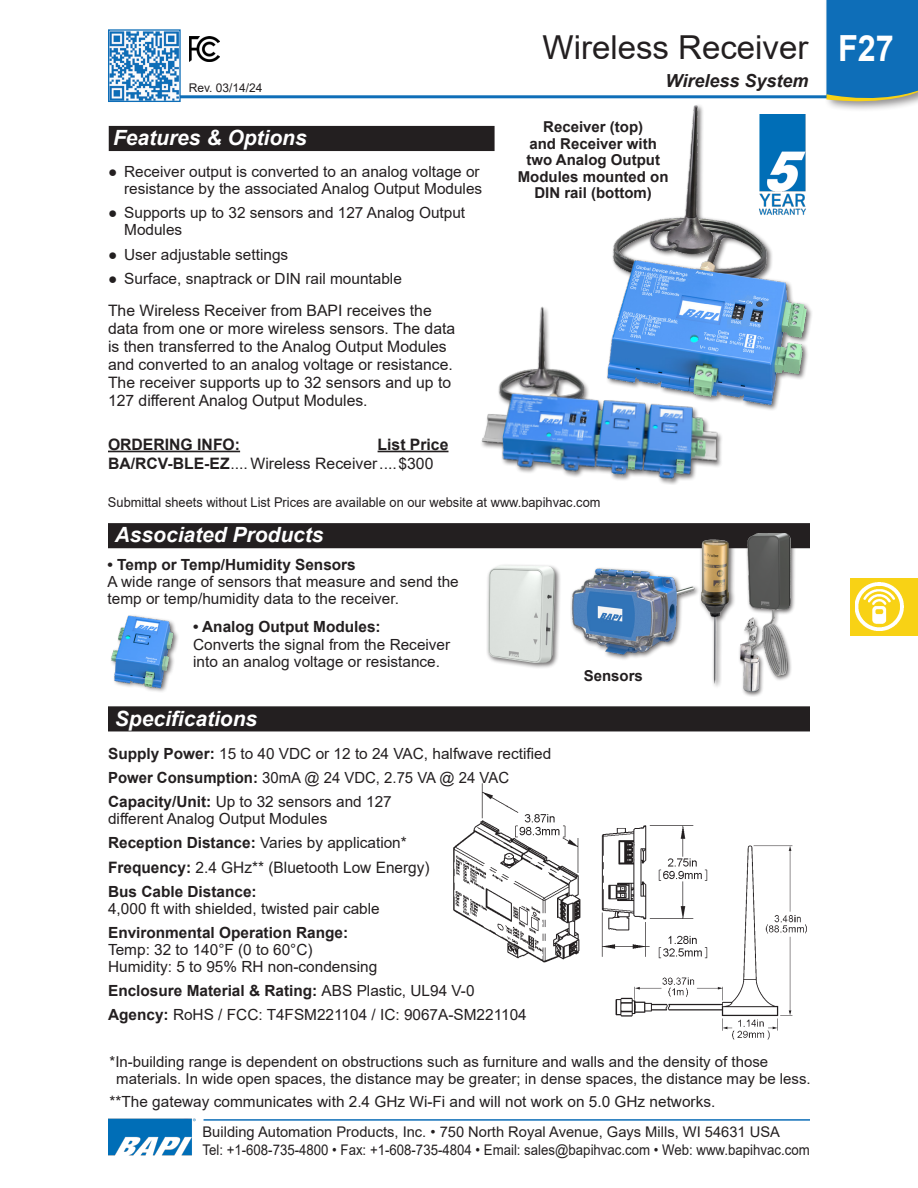
<style>
.page{position:relative;width:918px;height:1188px;background:#fff}
.page>*{position:absolute;margin:0;border:0;box-sizing:border-box;transform-origin:0 0}
.t1{font:700 36px "Arial";color:#fff;scale:.9 1}
.Sub_Section_Title{font:33px "Arial";color:#231f20}
.Subhead{font:italic 700 21px "Arial";color:#fff}
.t2{font:italic 700 18px "Arial";color:#231f20}
.t3{font:15.75px/18px "Arial";color:#231f20}
.t4{font:700 15.75px "Arial";color:#231f20}
.Pict_Title{font:15.3px/17.2px "Arial";color:#231f20}
.Pict_Title-2{font:700 15.3px "Arial";color:#231f20}
.heading_2{font:15.3px/17.2px "Arial";color:#231f20}
.t5{font:15px/16.5px "Arial";color:#231f20}
.Pict_Title-3{font:700 15px/16.5px "Arial";color:#231f20;text-align:center}
.t6{font:14.7px/18px "Arial";color:#231f20}
.t7{font:13.5px "Arial";color:#231f20;scale:.95 1}
.Body_text{font:12px "Arial";color:#231f20}
.s1{font-weight:700}
.s2{font-weight:400}
</style>
<div class="page">
<hr style="left:124px;top:95px;width:767px;height:3px;background:#0e6eb8">
<img style="left:110px;top:31px;width:69px;height:69px">
<div style="left:108px;top:29px;width:73px;height:73px;border:1px solid #0e6eb8"></div>
<div style="left:823px;top:0;width:95px;height:112px;background:#231f20;opacity:.5"></div>
<svg style="left:826px;top:0;width:92px;height:106px;background:#2277b4"></svg>
<hr style="left:204px;top:1119px;width:606px;height:2px;background:#0e6eb8">
<img style="left:108px;top:1118px;width:87px;height:38px">
<div style="left:850px;top:578px;width:68px;height:57px;background:#f8d215"></div>
<img style="left:856px;top:582px;width:48px;height:49px">
<div style="left:486px;top:563px;width:76px;height:107px;background:#231f20;opacity:.65"></div>
<img style="left:488px;top:565px;width:16px;height:94px">
<img style="left:571px;top:568px;width:127px;height:90px">
<img style="left:612px;top:105px;width:200px;height:305px">
<img style="left:111px;top:615px;width:67px;height:76px">
<hr style="left:108px;top:451px;width:132px;height:1px;background:#231f20">
<hr style="left:378px;top:451px;width:71px;height:1px;background:#231f20">
<div style="left:110px;top:127px;width:384px;height:23px;background:#231f20"></div>
<div style="left:109px;top:126px;width:386px;height:25px;border:2px solid #231f20"></div>
<div style="left:109px;top:707px;width:700px;height:24px;background:#231f20"></div>
<div style="left:108px;top:706px;width:702px;height:25px;border:2px solid #231f20"></div>
<div style="left:109px;top:524px;width:700px;height:24px;background:#231f20"></div>
<div style="left:108px;top:523px;width:702px;height:25px;border:2px solid #231f20"></div>
<img style="left:481px;top:300px;width:249px;height:185px">
<img style="left:453px;top:783px;width:128px;height:180px">
<img style="left:601px;top:825px;width:93px;height:132px">
<img style="left:735px;top:533px;width:66px;height:164px">
<div style="left:699px;top:538px;width:36px;height:152px;background:#231f20;opacity:.65"></div>
<img style="left:701px;top:540px;width:28px;height:144px">
<img style="left:610px;top:842px;width:197px;height:198px">
<img style="left:190px;top:36px;width:30px;height:25px">
<img style="left:755px;top:114px;width:53px;height:103px">
<p class="Body_text" style="left:189px;top:79px;width:75px">Rev. 03/14/24</p>
<p class="Subhead" style="left:113px;top:124px;width:195px">Features &amp; Options</p>
<p class="Pict_Title" style="left:108px;top:163px;width:376px;text-align:right">● Receiver output is converted to an analog voltage or resistance by the associated Analog Output Modules</p>
<p class="Pict_Title" style="left:124px;top:204px;width:343px;text-indent:-16px">● Supports up to 32 sensors and 127 Analog Output<br>Modules</p>
<p class="Pict_Title" style="left:108px;top:246px;width:182px">● User adjustable settings</p>
<p class="Pict_Title" style="left:108px;top:270px;width:295px">● Surface, snaptrack or DIN rail mountable</p>
<p class="t3" style="left:108px;top:301px;width:349px">The Wireless Receiver from BAPI receives the data from one or more wireless sensors. The data is then transferred to the Analog Output Modules and converted to an analog voltage or resistance.<br>The receiver supports up to 32 sensors and up to 127 different Analog Output Modules.</p>
<p class="t4" style="left:108px;top:433px;width:134px">ORDERING INFO:</p>
<p class="t4" style="left:378px;top:433px;width:72px">List Price</p>
<p class="t3" style="left:108px;top:454px;width:327px"><span class="s1">BA/RCV-BLE-EZ</span>.... Wireless Receiver....$300</p>
<p class="Sub_Section_Title" style="left:543px;top:24px;width:267px">Wireless Receiver</p>
<p class="t2" style="left:666px;top:69px;width:144px">Wireless System</p>
<p class="Pict_Title-3" style="left:543px;top:119px;width:102px">Receiver (top)</p>
<p class="Pict_Title-3" style="left:518px;top:135px;width:152px">and Receiver with two Analog Output<br>Modules mounted on<br>DIN rail (bottom)</p>
<p class="t7" style="left:108px;top:493px;width:520px">Submittal sheets without List Prices are available on our website at www.bapihvac.com</p>
<p class="Subhead" style="left:115px;top:521px;width:210px">Associated Products</p>
<p class="Pict_Title-2" style="left:108px;top:554px;width:250px">• Temp or Temp/Humidity Sensors</p>
<p class="Pict_Title" style="left:108px;top:573px;width:353px">A wide range of sensors that measure and send the temp or temp/humidity data to the receiver.</p>
<p class="Pict_Title-2" style="left:193px;top:616px;width:189px">• Analog Output Modules:</p>
<p class="Pict_Title" style="left:193px;top:636px;width:259px">Converts the signal from the Receiver into an analog voltage or resistance.</p>
<p class="Subhead" style="left:115px;top:704px;width:144px">Specifications</p>
<p class="Pict_Title-3" style="left:584px;top:668px;width:61px">Sensors</p>
<p class="Pict_Title" style="left:108px;top:745px;width:445px"><span class="s1">Supply Power:</span> 15 to 40 VDC or 12 to 24 VAC, halfwave rectified</p>
<p class="heading_2" style="left:108px;top:769px;width:403px"><span class="s1">Power Consumption:</span> 30mA @ 24 VDC, 2.75 VA @ 24 VAC</p>
<p class="heading_2" style="left:108px;top:793px;width:285px"><span class="s1">Capacity/Unit:</span> Up to 32 sensors and 127 different Analog Output Modules</p>
<p class="Pict_Title" style="left:108px;top:834px;width:300px"><span class="s1">Reception Distance:</span> Varies by application*</p>
<p class="t3" style="left:108px;top:858px;width:323px"><span class="s1">Frequency:</span> 2.4 GHz** (Bluetooth Low Energy)</p>
<p class="Pict_Title-2" style="left:108px;top:881px;width:150px">Bus Cable Distance:</p>
<p class="Pict_Title" style="left:108px;top:900px;width:273px">4,000 ft with shielded, twisted pair cable</p>
<p class="Pict_Title-2" style="left:108px;top:922px;width:242px">Environmental Operation Range:</p>
<p class="Pict_Title" style="left:108px;top:941px;width:206px">Temp: 32 to 140°F (0 to 60°C)</p>
<p class="Pict_Title" style="left:108px;top:958px;width:271px">Humidity: 5 to 95% RH non-condensing</p>
<p class="Pict_Title-2" style="left:108px;top:980px;width:368px">Enclosure Material &amp; Rating: <span class="s2">ABS Plastic, UL94 V-0</span></p>
<p class="Pict_Title" style="left:108px;top:1006px;width:420px"><span class="s1">Agency:</span> RoHS / FCC: T4FSM221104 / IC: 9067A-SM221104</p>
<p class="t5" style="left:116px;top:1053px;width:696px;text-indent:-7px">*In-building range is dependent on obstructions such as furniture and walls and the density of those materials. In wide open spaces, the distance may be greater; in dense spaces, the distance may be less.</p>
<p class="Pict_Title" style="left:110px;top:1093px;width:607px">**The gateway communicates with 2.4 GHz Wi-Fi and will not work on 5.0 GHz networks.</p>
<p class="t6" style="left:202px;top:1123px;width:609px">Building Automation Products, Inc. • 750 North Royal Avenue, Gays Mills, WI 54631 USA<br>Tel: +1-608-735-4800 • Fax: +1-608-735-4804 • Email: sales@bapihvac.com • Web: www.bapihvac.com</p>
<h1 class="t1" style="left:838px;top:23px;width:64px">F27</h1>
</div>
